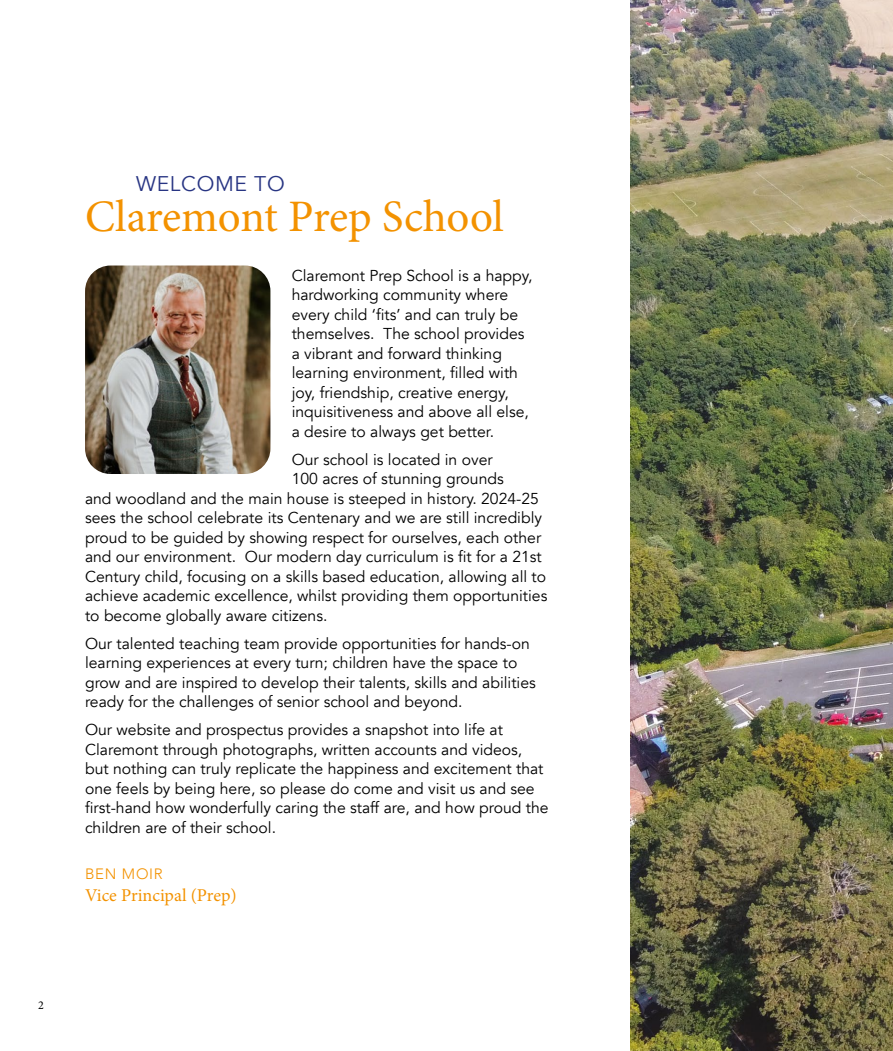
<style>
.page{position:relative;width:893px;height:1051px;background:#fff}
.page>*{position:absolute;margin:0;border:0;box-sizing:border-box;transform-origin:0 0}
.t1{font:45px "Minion Pro";letter-spacing:-.005em;color:#f39200}
.t2{font:21.15px "Avenir";letter-spacing:.03em;color:#283583}
.t3{font:18px "Minion Pro";color:#f39200}
.t4{font:15.75px/19.5px "Avenir";color:#000}
.t5{font:300 15px "Avenir";letter-spacing:.05em;color:#f39200}
.t6{font:12px "Minion Pro";color:#000}
</style>
<div class="page">
<img style="left:631px;top:0;width:262px;height:1050px">
<img style="left:85px;top:265px;width:185px;height:209px">
<p class="t6" style="left:38px;top:997px;width:7px">2</p>
<h2 class="t2" style="left:136px;top:171px;width:150px">WELCOME TO</h2>
<h1 class="t1" style="left:85px;top:187px;width:420px">Claremont Prep School</h1>
<p class="t4" style="left:292px;top:265px;width:242px">Claremont Prep School is a happy, hardworking community where every child ‘fits’ and can truly be themselves. The school provides a vibrant and forward thinking learning environment, filled with joy, friendship, creative energy, inquisitiveness and above all else, a desire to always get better.</p>
<p class="t4" style="left:292px;top:449px;width:202px">Our school is located in over</p>
<p class="t4" style="left:292px;top:469px;width:214px">100 acres of stunning grounds</p>
<p class="t4" style="left:85px;top:488px;width:455px">and woodland and the main house is steeped in history. 2024-25</p>
<p class="t4" style="left:85px;top:508px;width:459px">sees the school celebrate its Centenary and we are still incredibly</p>
<p class="t4" style="left:85px;top:527px;width:458px">proud to be guided by showing respect for ourselves, each other</p>
<p class="t4" style="left:85px;top:547px;width:458px">and our environment. Our modern day curriculum is fit for a 21st</p>
<p class="t4" style="left:85px;top:566px;width:463px">Century child, focusing on a skills based education, allowing all to</p>
<p class="t4" style="left:85px;top:586px;width:464px">achieve academic excellence, whilst providing them opportunities</p>
<p class="t4" style="left:85px;top:605px;width:244px">to become globally aware citizens.</p>
<p class="t4" style="left:85px;top:633px;width:452px">Our talented teaching team provide opportunities for hands-on learning experiences at every turn; children have the space to grow and are inspired to develop their talents, skills and abilities ready for the challenges of senior school and beyond.</p>
<p class="t4" style="left:85px;top:720px;width:465px">Our website and prospectus provides a snapshot into life at Claremont through photographs, written accounts and videos, but nothing can truly replicate the happiness and excitement that one feels by being here, so please do come and visit us and see first-hand how wonderfully caring the staff are, and how proud the children are of their school.</p>
<p class="t5" style="left:85px;top:864px;width:79px">BEN MOIR</p>
<p class="t3" style="left:85px;top:882px;width:153px">Vice Principal (Prep)</p>
</div>
